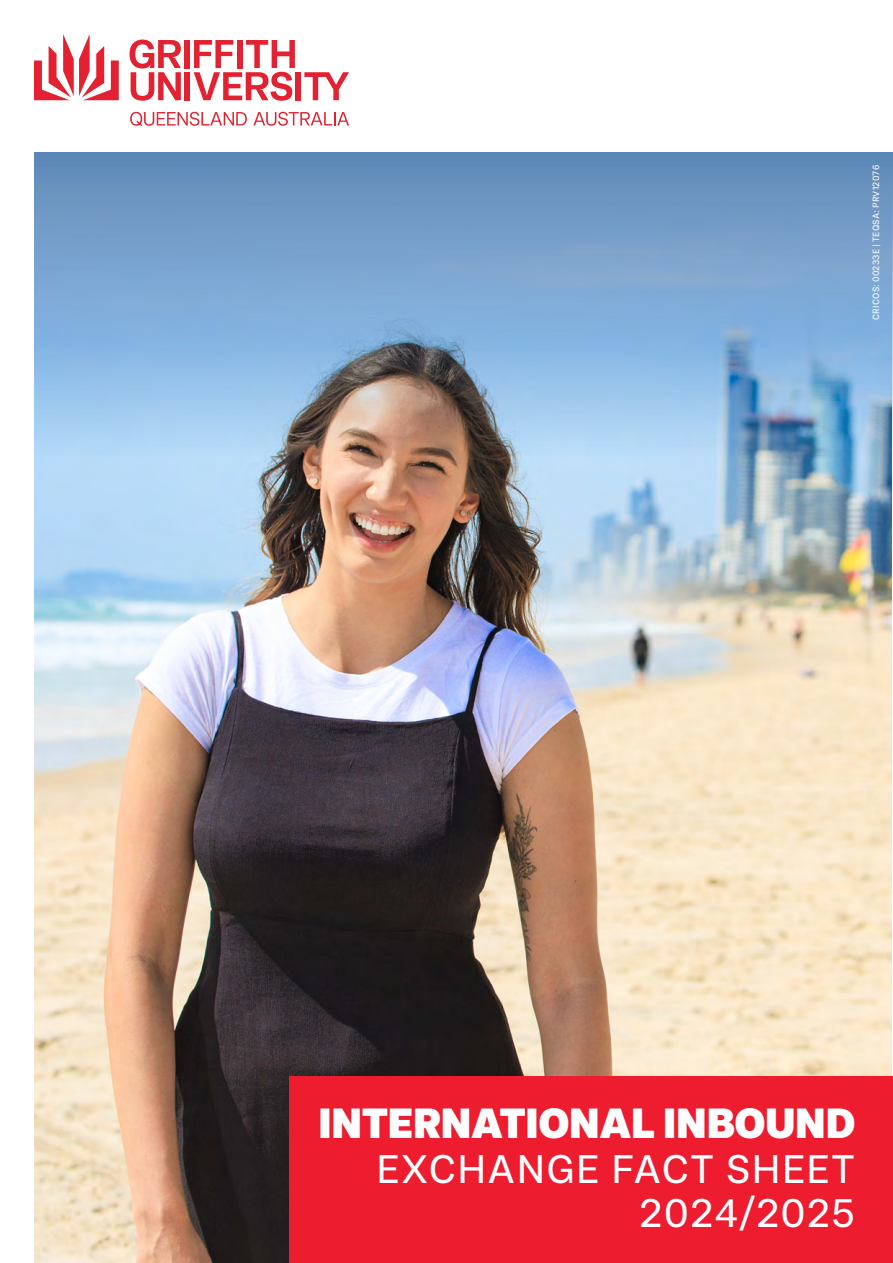
<style>
.page{position:relative;width:893px;height:1263px;background:#fff}
.page>*{position:absolute;margin:0;border:0;box-sizing:border-box;transform-origin:0 0}
.t1{font:800 41.85px "Griffith Sans Display";color:#fff}
.t2{font:39.45px/44.2px "Griffith Sans Text";letter-spacing:.02em;color:#fff;text-align:right}
.t3{font:9px "Griffith Sans Text";letter-spacing:.03em;color:#fff;scale:.95 1}
</style>
<div class="page">
<img style="left:34px;top:456px;width:858px;height:807px">
<div style="left:289px;top:1076px;width:604px;height:187px;background:#ed1c2f"></div>
<svg style="left:130px;top:112px;width:117px;height:14px"></svg>
<svg style="left:253px;top:112px;width:96px;height:14px"></svg>
<svg style="left:34px;top:34px;width:85px;height:66px"></svg>
<div style="left:184px;top:40px;width:6px;height:28px;background:#e42130"></div>
<div style="left:184px;top:72px;width:6px;height:28px;background:#e42130"></div>
<svg style="left:194px;top:40px;width:101px;height:61px"></svg>
<div style="left:295px;top:72px;width:6px;height:28px;background:#e42130"></div>
<svg style="left:304px;top:72px;width:45px;height:28px"></svg>
<svg style="left:129px;top:40px;width:52px;height:61px"></svg>
<svg style="left:34px;top:152px;width:859px;height:304px;background:#7fa5cb"></svg>
<p class="t3" style="left:871px;top:320px;width:165px;rotate:-90deg">CRICOS: 00233E | TEQSA: PRV12076</p>
<h1 class="t1" style="left:318px;top:1099px;width:538px">INTERNATIONAL INBOUND</h1>
<h2 class="t2" style="left:376px;top:1147px;width:481px">EXCHANGE FACT SHEET<br>2024/2025</h2>
</div>
